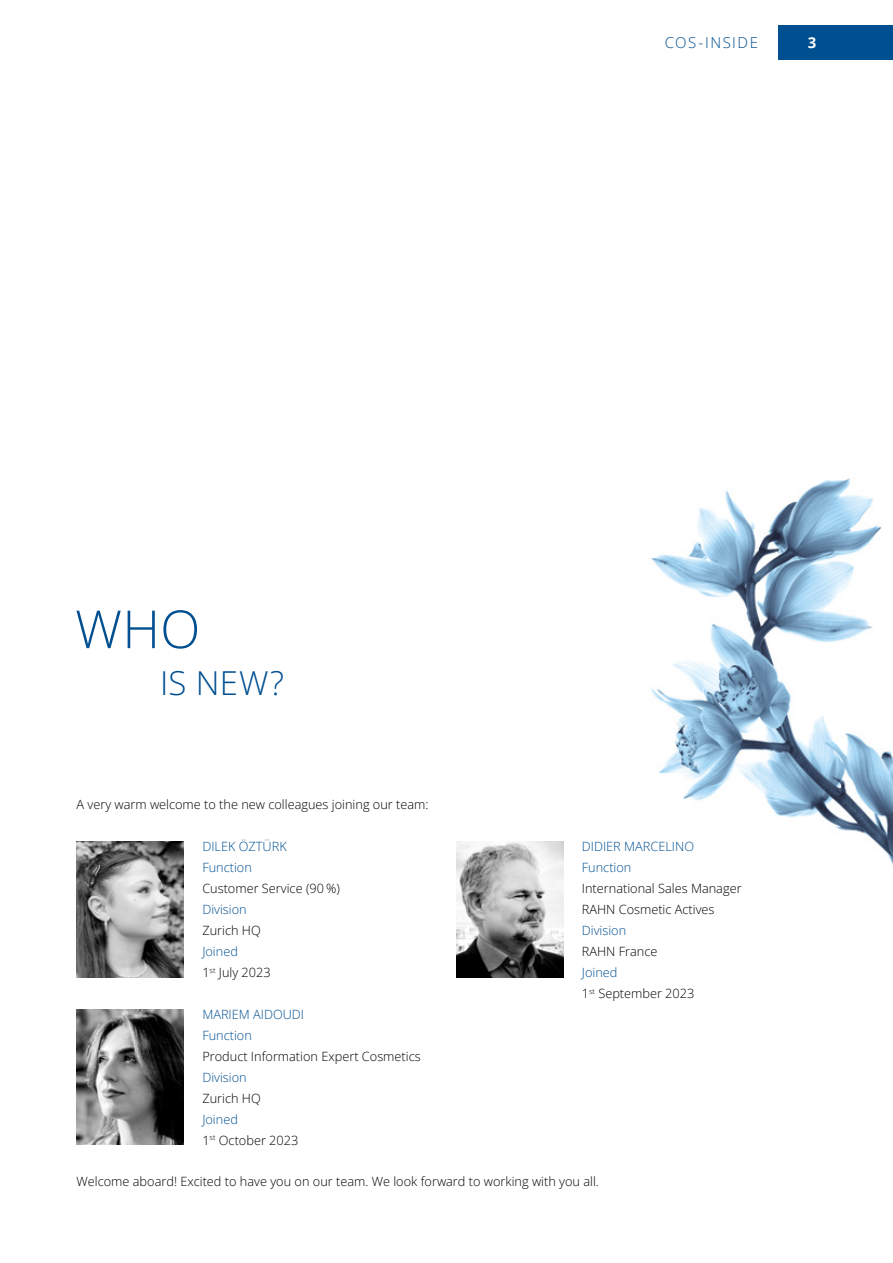
<style>
.page{position:relative;width:893px;height:1263px;background:#fff}
.page>*{position:absolute;margin:0;border:0;box-sizing:border-box;transform-origin:0 0}
.t1{font:52.5px "Open Sans";color:#004f91}
.t2{font:33px "Open Sans";color:#004f91}
.t3{font:15px "Open Sans";letter-spacing:.1em;color:#004f91}
.t4{font:700 15px "Open Sans";color:#fff}
.t5{font:12.75px/21px "Open Sans";color:#000}
.t6{font:12.75px/21px "Open Sans";color:#004f91}
.s1{color:#004f91}
</style>
<div class="page">
<div style="left:778px;top:26px;width:115px;height:34px;background:#004f91"></div>
<img style="left:649px;top:478px;width:244px;height:387px">
<img style="left:77px;top:842px;width:107px;height:135px">
<img style="left:456px;top:842px;width:107px;height:135px">
<img style="left:77px;top:1009px;width:107px;height:136px">
<p class="t3" style="left:665px;top:32px;width:95px">COS-INSIDE</p>
<p class="t4" style="left:808px;top:32px;width:10px">3</p>
<h1 class="t1" style="left:75px;top:593px;width:127px">WHO</h1>
<h2 class="t2" style="left:160px;top:660px;width:125px">IS NEW?</h2>
<p class="t5" style="left:77px;top:794px;width:353px">A very warm welcome to the new colleagues joining our team:</p>
<p class="t6" style="left:202px;top:836px;width:86px">DILEK ÖZTÜRK<br>Function</p>
<p class="t5" style="left:202px;top:878px;width:139px">Customer Service (90 %)</p>
<p class="t6" style="left:202px;top:899px;width:46px">Division</p>
<p class="t5" style="left:202px;top:920px;width:60px">Zurich HQ</p>
<p class="t5" style="left:202px;top:940px;width:70px"><span class="s1">Joined<br></span>1<sup>st</sup> July 2023</p>
<p class="t6" style="left:202px;top:1003px;width:103px">MARIEM AIDOUDI<br>Function</p>
<p class="t5" style="left:202px;top:1045px;width:220px">Product Information Expert Cosmetics</p>
<p class="t6" style="left:202px;top:1066px;width:46px">Division</p>
<p class="t5" style="left:202px;top:1087px;width:60px">Zurich HQ</p>
<p class="t5" style="left:202px;top:1108px;width:98px"><span class="s1">Joined<br></span>1<sup>st</sup> October 2023</p>
<p class="t6" style="left:582px;top:836px;width:114px">DIDIER MARCELINO<br>Function</p>
<p class="t5" style="left:582px;top:878px;width:161px">International Sales Manager<br>RAHN Cosmetic Actives</p>
<p class="t6" style="left:582px;top:920px;width:46px">Division</p>
<p class="t5" style="left:582px;top:940px;width:77px">RAHN France</p>
<p class="t5" style="left:582px;top:961px;width:114px"><span class="s1">Joined<br></span>1<sup>st</sup> September 2023</p>
<p class="t5" style="left:77px;top:1171px;width:524px">Welcome aboard! Excited to have you on our team. We look forward to working with you all.</p>
</div>
